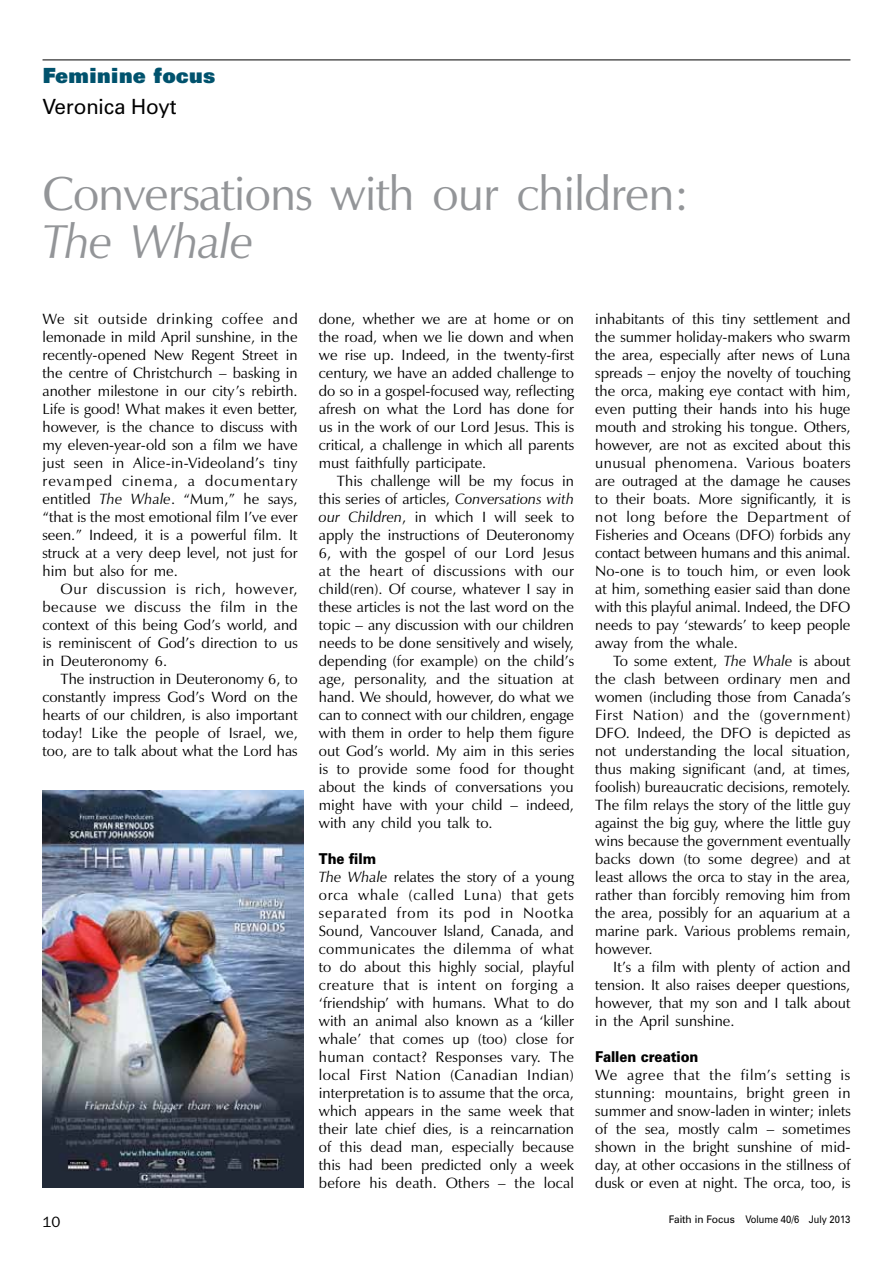
<style>
.page{position:relative;width:893px;height:1263px;background:#fff}
.page>*{position:absolute;margin:0;border:0;box-sizing:border-box;transform-origin:0 0}
.t1{font:48px "Zapf Humanist 601 BT";letter-spacing:-.02em;color:#939598}
.t2{font:italic 48px "Zapf Humanist 601 BT";letter-spacing:-.02em;color:#939598}
.t3{font:900 21px "Zurich BT";letter-spacing:-.005em;color:#00526d}
.t4{font:21px "Zurich BT";letter-spacing:-.005em;color:#000}
.t5{font:15px/18px "Zapf Humanist 601 BT";color:#000;text-align:justify}
.t6{font:900 15px "Zurich BT";letter-spacing:-.005em;color:#000;scale:.9 1}
.t7{font:15px "Franklin Gothic";color:#000}
.t8{font:10.5px "Zurich BT";color:#000}
.s1{font-style:italic}
</style>
<div class="page">
<hr style="left:43px;top:60px;width:807px;height:1px;background:#000">
<img style="left:43px;top:791px;width:260px;height:397px">
<h2 class="t3" style="left:43px;top:63px;width:175px">Feminine focus</h2>
<h2 class="t4" style="left:43px;top:94px;width:136px">Veronica Hoyt</h2>
<h1 class="t1" style="left:43px;top:163px;width:648px">Conversations with our children:</h1>
<h1 class="t2" style="left:43px;top:212px;width:213px">The Whale</h1>
<p class="t5" style="left:43px;top:310px;width:257px">We sit outside drinking coffee and lemonade in mild April sunshine, in the recently-opened New Regent Street in the centre of Christchurch – basking in another milestone in our city’s rebirth.<br>Life is good! What makes it even better, however, is the chance to discuss with my eleven-year-old son a film we have just seen in Alice-in-Videoland’s tiny revamped cinema, a documentary entitled <span class="s1">The Whale</span>. “Mum,” he says, “that is the most emotional film I’ve ever seen.” Indeed, it is a powerful film. It struck at a very deep level, not just for him but also for me.</p>
<p class="t5" style="left:43px;top:580px;width:257px;text-indent:18px">Our discussion is rich, however, because we discuss the film in the context of this being God’s world, and is reminiscent of God’s direction to us in Deuteronomy 6.</p>
<p class="t5" style="left:43px;top:670px;width:257px;text-indent:18px">The instruction in Deuteronomy 6, to constantly impress God’s Word on the hearts of our children, is also important today! Like the people of Israel, we, too, are to talk about what the Lord has</p>
<p class="t5" style="left:319px;top:310px;width:257px">done, whether we are at home or on the road, when we lie down and when we rise up. Indeed, in the twenty-first century, we have an added challenge to do so in a gospel-focused way, reflecting afresh on what the Lord has done for us in the work of our Lord Jesus. This is critical, a challenge in which all parents must faithfully participate.</p>
<p class="t5" style="left:319px;top:472px;width:257px;text-indent:18px">This challenge will be my focus in this series of articles, <span class="s1">Conversations with our Children</span>, in which I will seek to apply the instructions of Deuteronomy 6, with the gospel of our Lord Jesus at the heart of discussions with our child(ren). Of course, whatever I say in these articles is not the last word on the topic – any discussion with our children needs to be done sensitively and wisely, depending (for example) on the child’s age, personality, and the situation at hand. We should, however, do what we can to connect with our children, engage with them in order to help them figure out God’s world. My aim in this series is to provide some food for thought about the kinds of conversations you might have with your child – indeed, with any child you talk to.</p>
<p class="t6" style="left:319px;top:850px;width:65px">The film</p>
<p class="t5" style="left:319px;top:868px;width:257px"><span class="s1">The Whale</span> relates the story of a young orca whale (called Luna) that gets separated from its pod in Nootka Sound, Vancouver Island, Canada, and communicates the dilemma of what to do about this highly social, playful creature that is intent on forging a ‘friendship’ with humans. What to do with an animal also known as a ‘killer whale’ that comes up (too) close for human contact? Responses vary. The local First Nation (Canadian Indian) interpretation is to assume that the orca, which appears in the same week that their late chief dies, is a reincarnation of this dead man, especially because this had been predicted only a week before his death. Others – the local</p>
<p class="t5" style="left:595px;top:310px;width:257px">inhabitants of this tiny settlement and the summer holiday-makers who swarm the area, especially after news of Luna spreads – enjoy the novelty of touching the orca, making eye contact with him, even putting their hands into his huge mouth and stroking his tongue. Others, however, are not as excited about this unusual phenomena. Various boaters are outraged at the damage he causes to their boats. More significantly, it is not long before the Department of Fisheries and Oceans (DFO) forbids any contact between humans and this animal.<br>No-one is to touch him, or even look at him, something easier said than done with this playful animal. Indeed, the DFO needs to pay ‘stewards’ to keep people away from the whale.</p>
<p class="t5" style="left:595px;top:652px;width:257px;text-indent:18px">To some extent, <span class="s1">The Whale</span> is about the clash between ordinary men and women (including those from Canada’s First Nation) and the (government)<br>DFO. Indeed, the DFO is depicted as not understanding the local situation, thus making significant (and, at times, foolish) bureaucratic decisions, remotely.<br>The film relays the story of the little guy against the big guy, where the little guy wins because the government eventually backs down (to some degree) and at least allows the orca to stay in the area, rather than forcibly removing him from the area, possibly for an aquarium at a marine park. Various problems remain, however.</p>
<p class="t5" style="left:595px;top:958px;width:257px;text-indent:18px">It’s a film with plenty of action and tension. It also raises deeper questions, however, that my son and I talk about in the April sunshine.</p>
<p class="t6" style="left:595px;top:1048px;width:116px">Fallen creation</p>
<p class="t5" style="left:595px;top:1066px;width:257px">We agree that the film’s setting is stunning: mountains, bright green in summer and snow-laden in winter; inlets of the sea, mostly calm – sometimes shown in the bright sunshine of mid&shy;day, at other occasions in the stillness of dusk or even at night. The orca, too, is</p>
<p class="t7" style="left:43px;top:1213px;width:19px">10</p>
<p class="t8" style="left:669px;top:1213px;width:183px">Faith in Focus Volume 40/6 July 2013</p>
</div>
